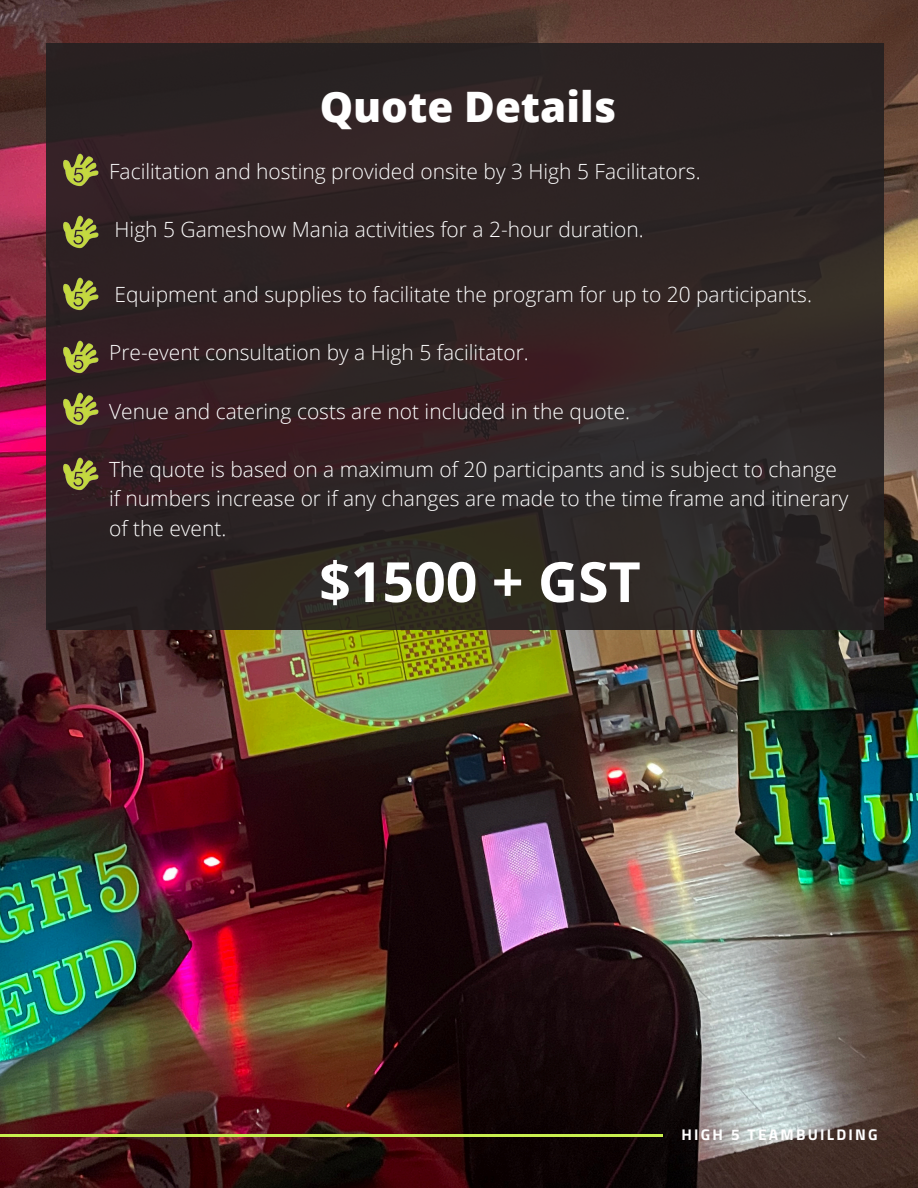
<style>
.page{position:relative;width:918px;height:1188px;background:#fff}
.page>*{position:absolute;margin:0;border:0;box-sizing:border-box;transform-origin:0 0}
.t1{font:700 55.5px "Open Sans";color:#fff}
.t2{font:800 42px "Open Sans";color:#fff}
.t3{font:300 21px/29.2px "Open Sans";color:#fff}
.t4{font:700 15.45px "Titillium Web";letter-spacing:.145em;color:#fff}
</style>
<div class="page">
<img style="left:0;top:0;width:918px;height:1188px">
<div style="left:46px;top:43px;width:838px;height:587px;background:linear-gradient(to right,#2f2022,#2e2826)"></div>
<img style="left:62px;top:152px;width:36px;height:36px">
<img style="left:62px;top:214px;width:36px;height:36px">
<img style="left:62px;top:276px;width:36px;height:36px">
<img style="left:62px;top:339px;width:36px;height:36px">
<img style="left:62px;top:391px;width:36px;height:36px">
<img style="left:62px;top:455px;width:36px;height:36px">
<hr style="left:0;top:1135px;width:663px;height:2px;background:#c8ef4f">
<h2 class="t2" style="left:320px;top:78px;width:298px">Quote Details</h2>
<p class="t3" style="left:109px;top:156px;width:593px">Facilitation and hosting provided onsite by 3 High 5 Facilitators.</p>
<p class="t3" style="left:115px;top:215px;width:531px">High 5 Gameshow Mania activities for a 2-hour duration.</p>
<p class="t3" style="left:115px;top:279px;width:699px">Equipment and supplies to facilitate the program for up to 20 participants.</p>
<h2 class="t3" style="left:109px;top:338px;width:421px">Pre-event consultation by a High 5 facilitator.</h2>
<h2 class="t3" style="left:109px;top:396px;width:523px">Venue and catering costs are not included in the quote.</h2>
<h2 class="t3" style="left:109px;top:454px;width:741px">The quote is based on a maximum of 20 participants and is subject to change if numbers increase or if any changes are made to the time frame and itinerary of the event.</h2>
<h2 class="t1" style="left:319px;top:543px;width:323px">$1500 + GST</h2>
<p class="t4" style="left:681px;top:1123px;width:198px">HIGH 5 TEAMBUILDING</p>
</div>
